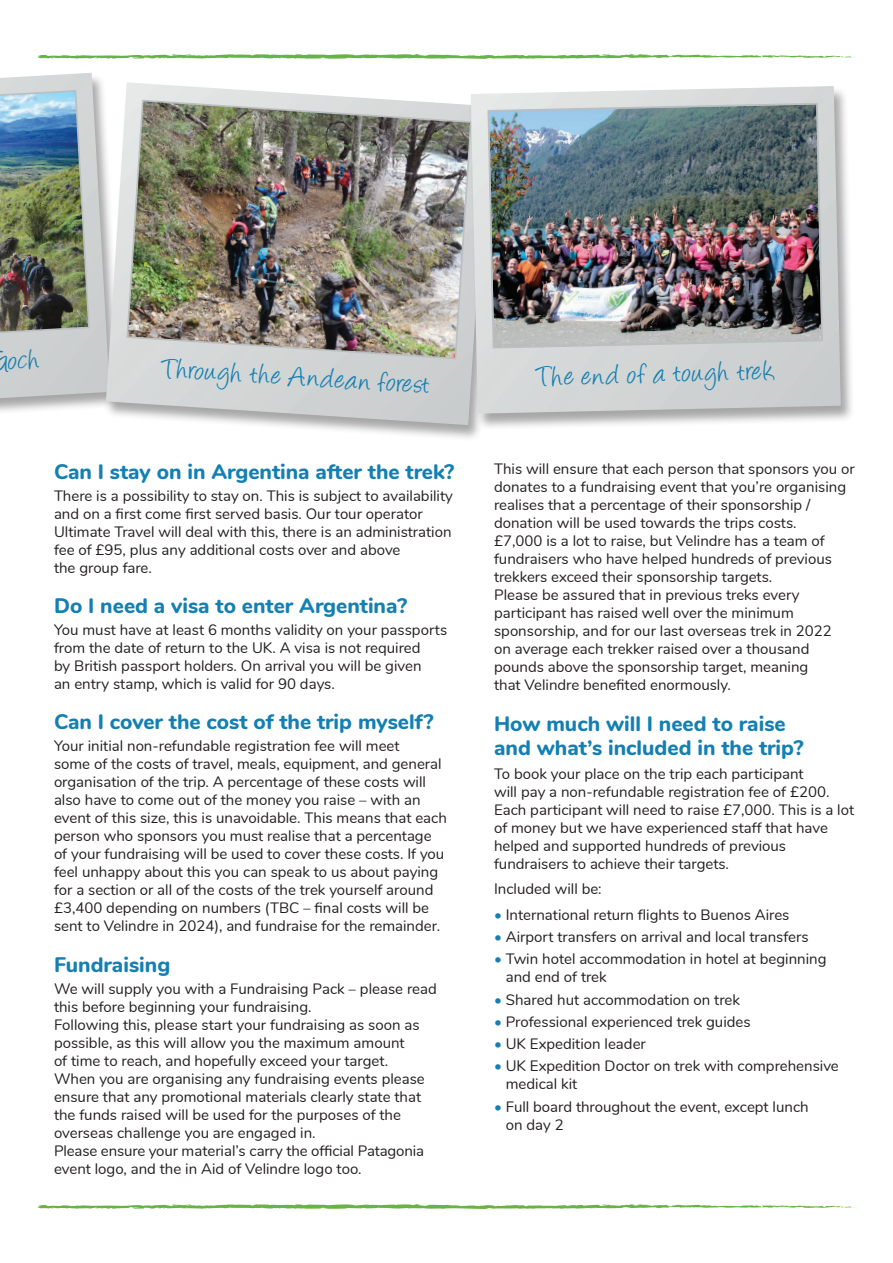
<style>
.page{position:relative;width:893px;height:1263px;background:#fff}
.page>*{position:absolute;margin:0;border:0;box-sizing:border-box;transform-origin:0 0}
.t1{font:31.5px "Angelina";color:#137fb2}
.t2{font:800 21px/23.5px "Nunito";color:#137fb2}
.t3{font:15px/18px "Nunito";color:#231f20}
.s1{color:#137fb2}
</style>
<div class="page">
<svg style="left:38px;top:1204px;width:817px;height:5px"></svg>
<svg style="left:38px;top:54px;width:817px;height:5px"></svg>
<div style="left:0;top:73px;width:124px;height:356px;background:#231f20;opacity:.4"></div>
<img style="left:0;top:73px;width:110px;height:325px">
<div style="left:104px;top:83px;width:399px;height:358px;background:#231f20;opacity:.4"></div>
<img style="left:106px;top:82px;width:383px;height:343px">
<img style="left:126px;top:99px;width:343px;height:261px">
<div style="left:469px;top:86px;width:386px;height:344px;background:#231f20;opacity:.4"></div>
<img style="left:471px;top:86px;width:370px;height:328px">
<img style="left:487px;top:102px;width:337px;height:247px">
<img style="left:0;top:89px;width:91px;height:281px">
<h1 class="t1" style="left:163px;top:356px;width:269px;rotate:3deg">Through the Andean forest</h1>
<h2 class="t2" style="left:54px;top:459px;width:402px">Can I stay on in Argentina after the trek?</h2>
<p class="t3" style="left:54px;top:486px;width:400px">There is a possibility to stay on. This is subject to availability and on a first come first served basis. Our tour operator Ultimate Travel will deal with this, there is an administration fee of £95, plus any additional costs over and above<br>the group fare.</p>
<h2 class="t2" style="left:54px;top:592px;width:355px">Do I need a visa to enter Argentina?</h2>
<p class="t3" style="left:54px;top:619px;width:395px">You must have at least 6 months validity on your passports from the date of return to the UK. A visa is not required<br>by British passport holders. On arrival you will be given<br>an entry stamp, which is valid for 90 days.</p>
<h1 class="t1" style="left:537px;top:362px;width:239px;rotate:-1deg">The end of a tough trek</h1>
<p class="t3" style="left:494px;top:459px;width:362px">This will ensure that each person that sponsors you or donates to a fundraising event that you’re organising realises that a percentage of their sponsorship / donation will be used towards the trips costs.<br>£7,000 is a lot to raise, but Velindre has a team of fundraisers who have helped hundreds of previous trekkers exceed their sponsorship targets.<br>Please be assured that in previous treks every participant has raised well over the minimum sponsorship, and for our last overseas trek in 2022<br>on average each trekker raised over a thousand pounds above the sponsorship target, meaning<br>that Velindre benefited enormously.</p>
<h2 class="t2" style="left:54px;top:709px;width:381px">Can I cover the cost of the trip myself?</h2>
<h2 class="t2" style="left:494px;top:711px;width:311px">How much will I need to raise and what’s included in the trip?</h2>
<p class="t3" style="left:54px;top:736px;width:394px">Your initial non-refundable registration fee will meet<br>some of the costs of travel, meals, equipment, and general organisation of the trip. A percentage of these costs will also have to come out of the money you raise – with an event of this size, this is unavoidable. This means that each person who sponsors you must realise that a percentage of your fundraising will be used to cover these costs. If you feel unhappy about this you can speak to us about paying for a section or all of the costs of the trek yourself around £3,400 depending on numbers (TBC – final costs will be sent to Velindre in 2024), and fundraise for the remainder.</p>
<p class="t3" style="left:494px;top:764px;width:362px">To book your place on the trip each participant<br>will pay a non-refundable registration fee of £200.<br>Each participant will need to raise £7,000. This is a lot of money but we have experienced staff that have helped and supported hundreds of previous fundraisers to achieve their targets.</p>
<p class="t3" style="left:494px;top:879px;width:109px">Included will be:</p>
<p class="t3" style="left:494px;top:905px;width:297px"><span class="s1">•</span> International return flights to Buenos Aires</p>
<p class="t3" style="left:494px;top:927px;width:316px"><span class="s1">•</span> Airport transfers on arrival and local transfers</p>
<p class="t3" style="left:506px;top:949px;width:322px;text-indent:-12px"><span class="s1">•</span> Twin hotel accommodation in hotel at beginning and end of trek</p>
<p class="t3" style="left:494px;top:989px;width:247px"><span class="s1">•</span> Shared hut accommodation on trek</p>
<p class="t3" style="left:494px;top:1012px;width:258px"><span class="s1">•</span> Professional experienced trek guides</p>
<p class="t3" style="left:494px;top:1034px;width:153px"><span class="s1">•</span> UK Expedition leader</p>
<p class="t3" style="left:506px;top:1056px;width:335px;text-indent:-12px"><span class="s1">•</span> UK Expedition Doctor on trek with comprehensive medical kit</p>
<p class="t3" style="left:506px;top:1096px;width:304px;text-indent:-12px"><span class="s1">•</span> Full board throughout the event, except lunch on day 2</p>
<h2 class="t2" style="left:54px;top:952px;width:118px">Fundraising</h2>
<p class="t3" style="left:54px;top:979px;width:384px">We will supply you with a Fundraising Pack – please read this before beginning your fundraising.<br>Following this, please start your fundraising as soon as possible, as this will allow you the maximum amount<br>of time to reach, and hopefully exceed your target.<br>When you are organising any fundraising events please ensure that any promotional materials clearly state that the funds raised will be used for the purposes of the overseas challenge you are engaged in.<br>Please ensure your material’s carry the official Patagonia event logo, and the in Aid of Velindre logo too.</p>
</div>
